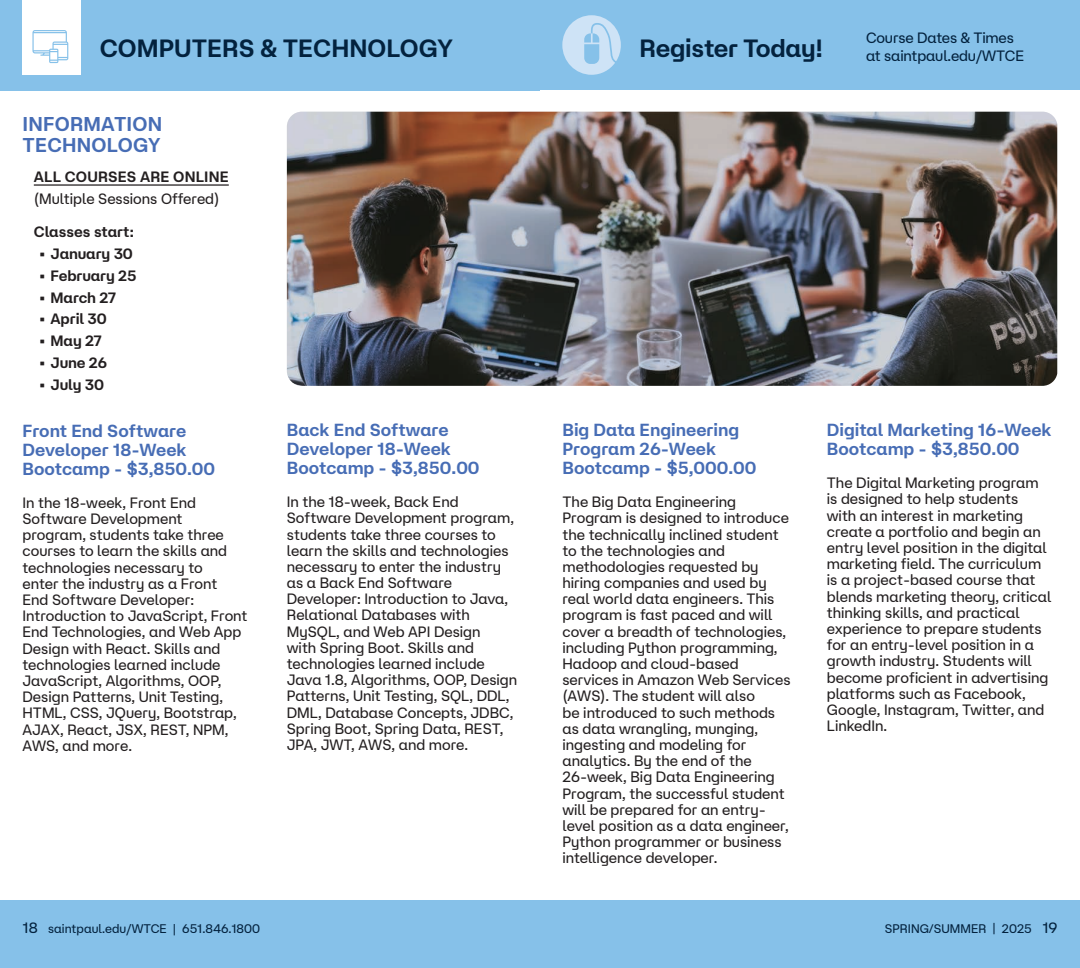
<style>
.page{position:relative;width:1080px;height:968px;background:#fff}
.page>*{position:absolute;margin:0;border:0;box-sizing:border-box;transform-origin:0 0}
.t1{font:600 25px "Saint Paul Sans";letter-spacing:-.005em;color:#03223e}
.t2{font:600 20px/21.6px "Saint Paul Sans";letter-spacing:.01em;color:#476db5}
.t3{font:600 17.5px/18.9px "Saint Paul Sans";color:#476db5}
.t4{font:15px/16.1px "Saint Paul Sans";color:#231f20}
.t5{font:600 15px "Saint Paul Sans";color:#231f20}
.t6{font:15px "Saint Paul Sans";letter-spacing:-.01em;color:#03223e}
.t7{font:12.5px "Saint Paul Sans";color:#03223e}
.s1{font-size:15px}
</style>
<div class="page">
<div style="left:0;top:0;width:540px;height:90px;background:#86c1e9"></div>
<div style="left:22px;top:0;width:59px;height:75px;background:#fff"></div>
<div style="left:540px;top:900px;width:540px;height:68px;background:#86c1e9"></div>
<svg style="left:32px;top:30px;width:36px;height:33px"></svg>
<div style="left:540px;top:0;width:540px;height:90px;background:#86c1e9"></div>
<svg style="left:562px;top:15px;width:59px;height:60px"></svg>
<div style="left:0;top:900px;width:540px;height:68px;background:#86c1e9"></div>
<hr style="left:34px;top:184px;width:195px;height:2px;background:#231f20">
<img style="left:287px;top:112px;width:770px;height:274px">
<h1 class="t1" style="left:100px;top:33px;width:355px">COMPUTERS &amp; TECHNOLOGY</h1>
<h2 class="t2" style="left:23px;top:113px;width:141px">INFORMATION<br>TECHNOLOGY</h2>
<p class="t5" style="left:34px;top:168px;width:196px">ALL COURSES ARE ONLINE</p>
<p class="t4" style="left:34px;top:191px;width:187px">(Multiple Sessions Offered)</p>
<p class="t5" style="left:34px;top:223px;width:102px">Classes start:</p>
<p class="t5" style="left:39px;top:244px;width:95px">• January 30</p>
<p class="t5" style="left:39px;top:266px;width:99px">• February 25</p>
<p class="t5" style="left:39px;top:288px;width:78px">• March 27</p>
<p class="t5" style="left:39px;top:310px;width:69px">• April 30</p>
<p class="t5" style="left:39px;top:332px;width:64px">• May 27</p>
<p class="t5" style="left:39px;top:353px;width:69px">• June 26</p>
<p class="t5" style="left:39px;top:375px;width:66px">• July 30</p>
<p class="t3" style="left:22px;top:421px;width:194px">Front End Software<br>Developer 18-Week<br>Bootcamp - $3,850.00</p>
<p class="t4" style="left:22px;top:494px;width:227px">In the 18-week, Front End<br>Software Development program, students take three courses to learn the skills and technologies necessary to<br>enter the industry as a Front<br>End Software Developer:<br>Introduction to JavaScript, Front<br>End Technologies, and Web App<br>Design with React. Skills and technologies learned include<br>JavaScript, Algorithms, OOP,<br>Design Patterns, Unit Testing,<br>HTML, CSS, JQuery, Bootstrap,<br>AJAX, React, JSX, REST, NPM,<br>AWS, and more.</p>
<p class="t3" style="left:287px;top:420px;width:194px">Back End Software<br>Developer 18-Week<br>Bootcamp - $3,850.00</p>
<p class="t4" style="left:287px;top:494px;width:232px">In the 18-week, Back End<br>Software Development program, students take three courses to learn the skills and technologies necessary to enter the industry as a Back End Software<br>Developer: Introduction to Java,<br>Relational Databases with<br>MySQL, and Web API Design<br>with Spring Boot. Skills and technologies learned include<br>Java 1.8, Algorithms, OOP, Design<br>Patterns, Unit Testing, SQL, DDL,<br>DML, Database Concepts, JDBC,<br>Spring Boot, Spring Data, REST,<br>JPA, JWT, AWS, and more.</p>
<p class="t7" style="left:22px;top:921px;width:239px"><span class="s1">18</span> saintpaul.edu/WTCE | 651.846.1800</p>
<h1 class="t1" style="left:639px;top:33px;width:185px">Register Today!</h1>
<p class="t6" style="left:866px;top:29px;width:149px">Course Dates &amp; Times</p>
<p class="t6" style="left:866px;top:47px;width:160px">at saintpaul.edu/WTCE</p>
<p class="t3" style="left:562px;top:420px;width:196px">Big Data Engineering<br>Program 26-Week<br>Bootcamp - $5,000.00</p>
<p class="t4" style="left:562px;top:494px;width:230px">The Big Data Engineering<br>Program is designed to introduce the technically inclined student to the technologies and methodologies requested by hiring companies and used by real world data engineers. This program is fast paced and will cover a breadth of technologies, including Python programming,<br>Hadoop and cloud-based services in Amazon Web Services (AWS). The student will also<br>be introduced to such methods as data wrangling, munging, ingesting and modeling for analytics. By the end of the<br>26-week, Big Data Engineering<br>Program, the successful student will be prepared for an entry&shy;level position as a data engineer,<br>Python programmer or business intelligence developer.</p>
<p class="t3" style="left:827px;top:420px;width:226px">Digital Marketing 16-Week<br>Bootcamp - $3,850.00</p>
<p class="t4" style="left:827px;top:475px;width:226px">The Digital Marketing program is designed to help students with an interest in marketing create a portfolio and begin an entry level position in the digital marketing field. The curriculum is a project-based course that blends marketing theory, critical thinking skills, and practical experience to prepare students for an entry-level position in a growth industry. Students will become proficient in advertising platforms such as Facebook,<br>Google, Instagram, Twitter, and<br>LinkedIn.</p>
<p class="t7" style="left:885px;top:921px;width:174px">SPRING/SUMMER | 2025 <span class="s1">19</span></p>
</div>
